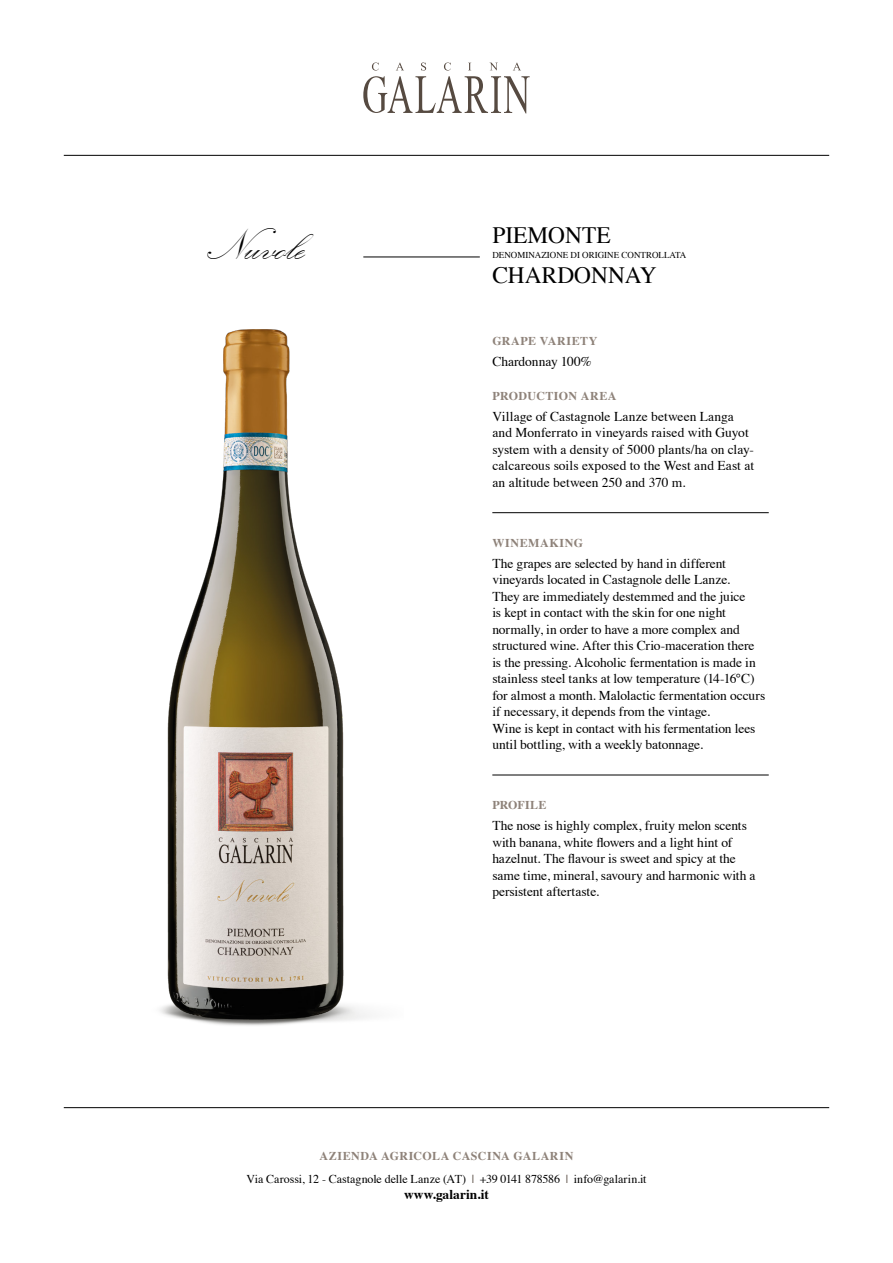
<style>
.page{position:relative;width:893px;height:1263px;background:#fff}
.page>*{position:absolute;margin:0;border:0;box-sizing:border-box;transform-origin:0 0}
.t1{font:47.25px "Kunstler Script";color:#000}
.t2{font:23.4px "Times";color:#000}
.t3{font:13.5px/16.5px "Times";letter-spacing:-.005em;color:#000}
.t4{font:700 13.5px "Times";letter-spacing:.005em;color:#000}
.t5{font:12px "Times";letter-spacing:-.005em;color:#000}
.t6{font:700 12px "Times";letter-spacing:.035em;color:#8e8279}
.t7{font:700 12px "Times";letter-spacing:.055em;color:#8e8279}
.t8{font:700 12px "Times";letter-spacing:.01em;color:#8e8279}
.t9{font:9px "Times";color:#000}
.s1{color:#564a41}
</style>
<div class="page">
<hr style="left:64px;top:1107px;width:765px;height:1px;background:#000">
<hr style="left:64px;top:155px;width:765px;height:1px;background:#000">
<svg style="left:363px;top:63px;width:167px;height:51px"></svg>
<img style="left:160px;top:329px;width:210px;height:697px">
<hr style="left:363px;top:257px;width:117px;height:1px;background:#000">
<hr style="left:492px;top:512px;width:277px;height:1px;background:#000">
<hr style="left:492px;top:775px;width:277px;height:1px;background:#000">
<h1 class="t1" style="left:207px;top:220px;width:99px">Nuvole</h1>
<h2 class="t2" style="left:492px;top:213px;width:120px">PIEMONTE</h2>
<p class="t9" style="left:492px;top:246px;width:196px">DENOMINAZIONE DI ORIGINE CONTROLLATA</p>
<h2 class="t2" style="left:492px;top:253px;width:166px">CHARDONNAY</h2>
<p class="t6" style="left:492px;top:329px;width:107px">GRAPE VARIETY</p>
<p class="t3" style="left:492px;top:352px;width:101px">Chardonnay 100%</p>
<p class="t6" style="left:492px;top:385px;width:126px">PRODUCTION AREA</p>
<p class="t3" style="left:492px;top:407px;width:263px">Village of Castagnole Lanze between Langa and Monferrato in vineyards raised with Guyot system with a density of 5000 plants/ha on clay&shy;calcareous soils exposed to the West and East at an altitude between 250 and 370 m.</p>
<p class="t7" style="left:492px;top:531px;width:92px">WINEMAKING</p>
<p class="t3" style="left:492px;top:554px;width:274px">The grapes are selected by hand in different vineyards located in Castagnole delle Lanze.<br>They are immediately destemmed and the juice<br>is kept in contact with the skin for one night normally, in order to have a more complex and structured wine. After this Crio-maceration there is the pressing. Alcoholic fermentation is made in stainless steel tanks at low temperature (14-16°C) for almost a month. Malolactic fermentation occurs if necessary, it depends from the vintage.<br>Wine is kept in contact with his fermentation lees until bottling, with a weekly batonnage.</p>
<p class="t8" style="left:492px;top:794px;width:56px">PROFILE</p>
<p class="t3" style="left:492px;top:816px;width:265px">The nose is highly complex, fruity melon scents with banana, white flowers and a light hint of hazelnut. The flavour is sweet and spicy at the same time, mineral, savoury and harmonic with a persistent aftertaste.</p>
<p class="t6" style="left:320px;top:1145px;width:255px">AZIENDA AGRICOLA CASCINA GALARIN</p>
<p class="t5" style="left:246px;top:1167px;width:402px">Via Carossi, 12 - Castagnole delle Lanze (AT) <span class="s1">|</span> +39 0141 878586 <span class="s1">|</span> info@galarin.it</p>
<p class="t4" style="left:404px;top:1181px;width:86px">www.galarin.it</p>
</div>
